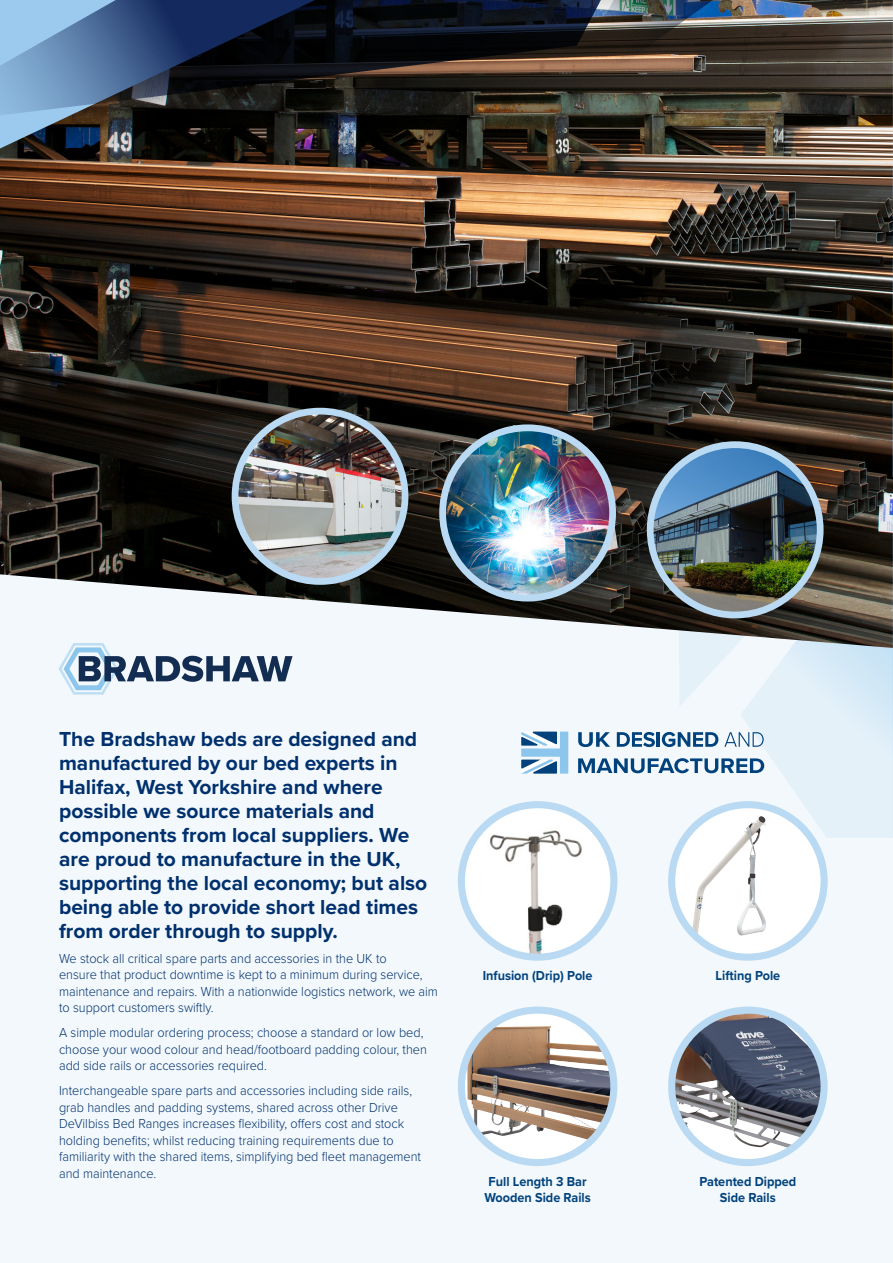
<style>
.page{position:relative;width:893px;height:1263px;background:#f2f8fc}
.page>*{position:absolute;margin:0;border:0;box-sizing:border-box;transform-origin:0 0}
.Intro_para{font:700 21px/24px "Proxima Nova";color:#00306d}
.Body_copy{font:300 13.5px/16.5px "Proxima Nova";color:#00306d;scale:.94 1}
.Body_copy-2{font:700 13.5px/16.5px "Proxima Nova";color:#01427c;text-align:center;scale:.94 1}
</style>
<div class="page">
<img style="left:0;top:270px;width:312px;height:330px">
<img style="left:0;top:155px;width:312px;height:115px">
<img style="left:0;top:129px;width:222px;height:26px">
<img style="left:222px;top:129px;width:90px;height:36px">
<svg style="left:0;top:0;width:312px;height:129px"></svg>
<img style="left:312px;top:0;width:581px;height:837px">
<svg style="left:672px;top:1010px;width:152px;height:152px"></svg>
<img style="left:672px;top:1014px;width:152px;height:135px">
<div style="left:668px;top:1006px;width:160px;height:160px;border:7px solid #b9daf2;border-radius:50%"></div>
<div style="left:672px;top:805px;width:152px;height:152px;background:#fff;border-radius:50%"></div>
<img style="left:692px;top:816px;width:74px;height:122px">
<div style="left:668px;top:801px;width:160px;height:160px;border:7px solid #b9daf2;border-radius:50%"></div>
<svg style="left:461px;top:1010px;width:153px;height:152px;fill:#fff"></svg>
<img style="left:467px;top:1026px;width:147px;height:116px">
<div style="left:458px;top:1006px;width:159px;height:160px;border:7px solid #b9daf2;border-radius:50%"></div>
<img style="left:461px;top:806px;width:153px;height:150px">
<div style="left:458px;top:801px;width:159px;height:160px;border:7px solid #b9daf2;border-radius:50%"></div>
<svg style="left:59px;top:643px;width:233px;height:52px"></svg>
<img style="left:650px;top:445px;width:170px;height:170px;border-radius:85px">
<div style="left:647px;top:441px;width:177px;height:177px;border:7px solid #b9daf2;border-radius:50%"></div>
<img style="left:443px;top:429px;width:170px;height:168px">
<div style="left:439px;top:424px;width:177px;height:177px;border:7px solid #b9daf2;border-radius:50%"></div>
<img style="left:235px;top:411px;width:170px;height:170px">
<div style="left:232px;top:408px;width:176px;height:177px;border:7px solid #b9daf2;border-radius:50%"></div>
<p class="Intro_para" style="left:59px;top:726px;width:370px">The Bradshaw beds are designed and manufactured by our bed experts in Halifax, West Yorkshire and where possible we source materials and components from local suppliers. We are proud to manufacture in the UK, supporting the local economy; but also being able to provide short lead times from order through to supply.</p>
<p class="Body_copy" style="left:59px;top:949px;width:405px">We stock all critical spare parts and accessories in the UK to<br>ensure that product downtime is kept to a minimum during service, maintenance and repairs. With a nationwide logistics network, we aim to support customers swiftly.</p>
<p class="Body_copy" style="left:59px;top:1024px;width:393px">A simple modular ordering process; choose a standard or low bed, choose your wood colour and head/footboard padding colour, then add side rails or accessories required.</p>
<p class="Body_copy" style="left:59px;top:1082px;width:387px">Interchangeable spare parts and accessories including side rails, grab handles and padding systems, shared across other Drive DeVilbiss Bed Ranges increases flexibility, offers cost and stock holding benefits; whilst reducing training requirements due to familiarity with the shared items, simplifying bed fleet management and maintenance.</p>
<p class="Body_copy-2" style="left:483px;top:967px;width:118px">Infusion (Drip) Pole</p>
<p class="Body_copy-2" style="left:484px;top:1172px;width:115px">Full Length 3 Bar<br>Wooden Side Rails</p>
<p class="Body_copy-2" style="left:715px;top:967px;width:70px">Lifting Pole</p>
<p class="Body_copy-2" style="left:699px;top:1172px;width:105px">Patented Dipped<br>Side Rails</p>
</div>
